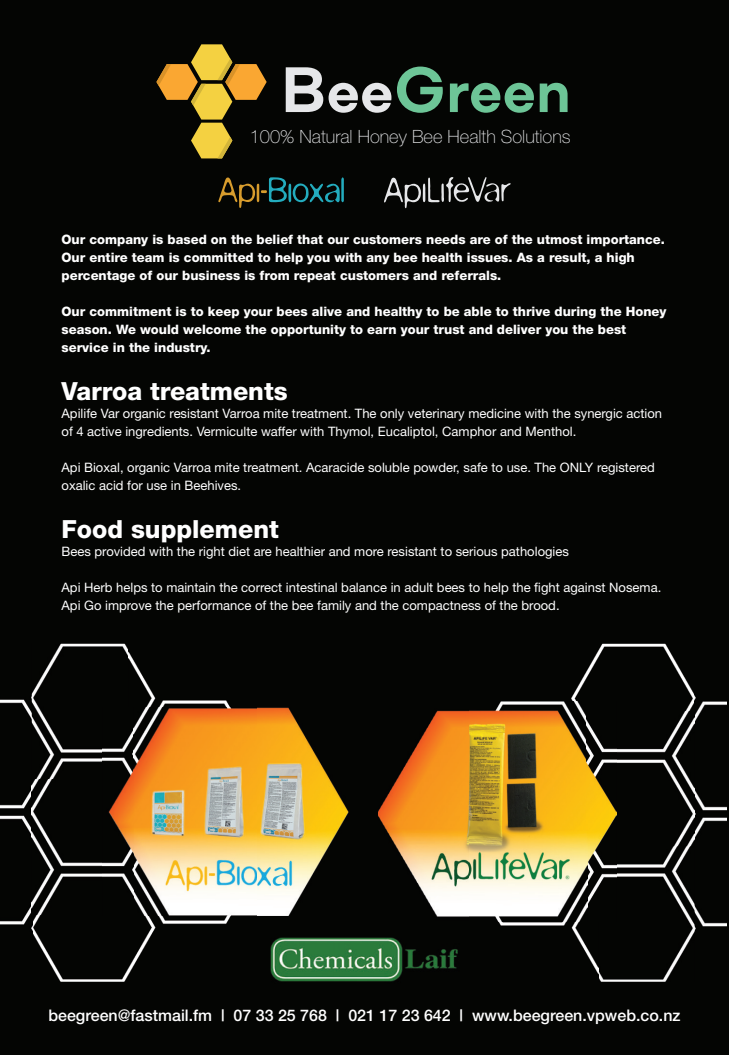
<style>
.page{position:relative;width:729px;height:1055px;background:#fff}
.page>*{position:absolute;margin:0;border:0;box-sizing:border-box;transform-origin:0 0}
.t1{font:700 63.9px "Soin Sans Neue";color:#6dc597}
.t2{font:800 25px "Helvetica Neue";color:#fff}
.t3{font:100 18.3px "Helvetica Neue";color:#e6e7e9}
.t4{font:500 16px "Helvetica Neue";color:#fff}
.t5{font:13px/18px "Helvetica Neue";color:#fff}
.t6{font:800 13px/18px "Helvetica Neue";color:#fff}
.s1{color:#e6e7e9}
</style>
<div class="page">
<div style="left:0;top:0;width:728px;height:1054px;background:#040503"></div>
<img style="left:270px;top:937px;width:188px;height:45px">
<svg style="left:218px;top:177px;width:126px;height:31px"></svg>
<svg style="left:384px;top:177px;width:127px;height:31px"></svg>
<svg style="left:156px;top:44px;width:110px;height:114px"></svg>
<img style="left:571px;top:643px;width:123px;height:68px">
<img style="left:694px;top:695px;width:32px;height:238px">
<img style="left:616px;top:711px;width:78px;height:135px">
<img style="left:598px;top:846px;width:96px;height:135px">
<img style="left:498px;top:921px;width:100px;height:53px">
<img style="left:32px;top:914px;width:225px;height:67px">
<img style="left:0;top:694px;width:32px;height:236px">
<img style="left:32px;top:779px;width:71px;height:135px">
<img style="left:32px;top:643px;width:96px;height:136px">
<img style="left:128px;top:651px;width:102px;height:56px">
<img style="left:103px;top:707px;width:246px;height:208px">
<img style="left:378px;top:701px;width:238px;height:220px">
<h1 class="t1" style="left:281px;top:46px;width:291px"><span class="s1">Bee</span>Green</h1>
<h3 class="t3" style="left:250px;top:126px;width:322px">100% Natural Honey Bee Health Solutions</h3>
<p class="t6" style="left:61px;top:230px;width:605px">Our company is based on the belief that our customers needs are of the utmost importance.<br>Our entire team is committed to help you with any bee health issues. As a result, a high percentage of our business is from repeat customers and referrals.</p>
<p class="t6" style="left:61px;top:302px;width:606px">Our commitment is to keep your bees alive and healthy to be able to thrive during the Honey season. We would welcome the opportunity to earn your trust and deliver you the best service in the industry.</p>
<h2 class="t2" style="left:61px;top:376px;width:228px">Varroa treatments</h2>
<p class="t5" style="left:61px;top:405px;width:602px">Apilife Var organic resistant Varroa mite treatment. The only veterinary medicine with the synergic action of 4 active ingredients. Vermiculte waffer with Thymol, Eucaliptol, Camphor and Menthol.</p>
<p class="t5" style="left:61px;top:459px;width:594px">Api Bioxal, organic Varroa mite treatment. Acaracide soluble powder, safe to use. The ONLY registered oxalic acid for use in Beehives.</p>
<h2 class="t2" style="left:61px;top:514px;width:219px">Food supplement</h2>
<p class="t5" style="left:61px;top:543px;width:509px">Bees provided with the right diet are healthier and more resistant to serious pathologies</p>
<p class="t5" style="left:61px;top:579px;width:601px">Api Herb helps to maintain the correct intestinal balance in adult bees to help the fight against Nosema.<br>Api Go improve the performance of the bee family and the compactness of the brood.</p>
<p class="t4" style="left:48px;top:1005px;width:633px">beegreen@fastmail.fm | 07 33 25 768 | 021 17 23 642 | www.beegreen.vpweb.co.nz</p>
</div>
